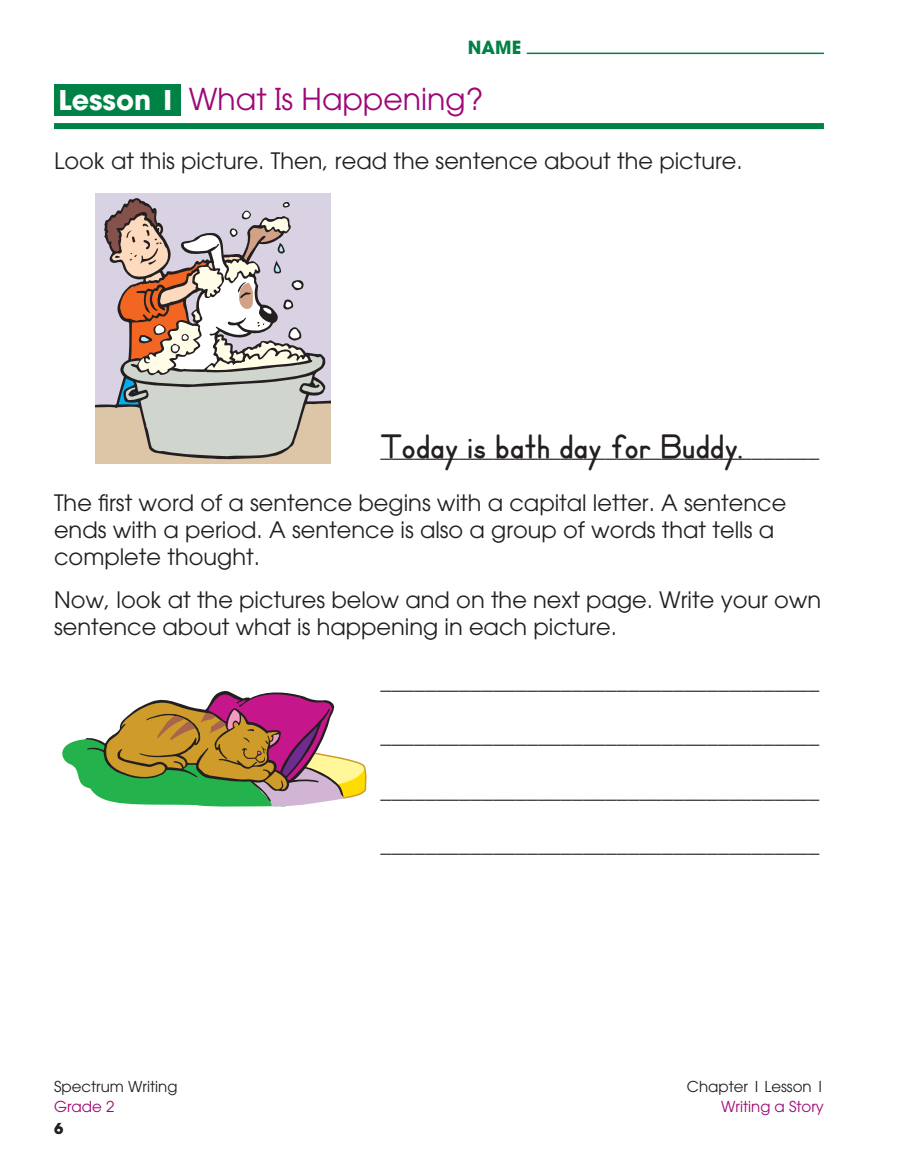
<style>
.page{position:relative;width:905px;height:1175px;background:#fff}
.page>*{position:absolute;margin:0;border:0;box-sizing:border-box;transform-origin:0 0}
.t1{font:700 36px "ZB Manuscript";color:#231f20}
.t2{font:30px "EDU Avant Garde Book";color:#9d0876}
.t3{font:22.5px/27px "EDU Avant Garde Book";color:#231f20}
.t4{font:18px "EDU Avant Garde Bold";color:#008247}
.t5{font:15px "EDU Avant Garde Book";color:#231f20}
.t6{font:15px "EDU Avant Garde Book";color:#9d0876}
.t7{font:15px "EDU Avant Garde Bold";color:#231f20}
.s1{font-family:"EDU Avant Garde Bold";font-size:27px;color:#fff}
</style>
<div class="page">
<div style="left:96px;top:193px;width:235px;height:7px;background:#d9d2e2"></div>
<svg style="left:96px;top:200px;width:235px;height:263px"></svg>
<svg style="left:62px;top:691px;width:305px;height:116px"></svg>
<hr style="left:526px;top:53px;width:297px;height:1px;background:#008247">
<div style="left:54px;top:123px;width:770px;height:6px;background:#008247"></div>
<div style="left:54px;top:84px;width:126px;height:31px;background:#008247"></div>
<p class="t4" style="left:468px;top:36px;width:55px">NAME</p>
<h2 class="t2" style="left:59px;top:81px;width:426px"><span class="s1">Lesson 1</span> What Is Happening?</h2>
<p class="t3" style="left:54px;top:147px;width:685px">Look at this picture. Then, read the sentence about the picture.</p>
<h1 class="t1" style="left:380px;top:433px;width:364px">Today is bath day for Buddy.</h1>
<p class="t3" style="left:380px;top:435px;width:440px">_______________________________________</p>
<p class="t3" style="left:54px;top:489px;width:733px">The first word of a sentence begins with a capital letter. A sentence ends with a period. A sentence is also a group of words that tells a complete thought.</p>
<p class="t3" style="left:54px;top:586px;width:768px">Now, look at the pictures below and on the next page. Write your own sentence about what is happening in each picture.</p>
<p class="t3" style="left:380px;top:667px;width:440px">_______________________________________</p>
<p class="t3" style="left:380px;top:721px;width:440px">_______________________________________</p>
<p class="t3" style="left:380px;top:775px;width:440px">_______________________________________</p>
<p class="t5" style="left:54px;top:1078px;width:125px">Spectrum Writing</p>
<p class="t6" style="left:54px;top:1097px;width:62px">Grade 2</p>
<p class="t7" style="left:54px;top:1119px;width:11px">6</p>
<p class="t3" style="left:380px;top:829px;width:440px">_______________________________________</p>
<p class="t5" style="left:686px;top:1078px;width:139px">Chapter 1 Lesson 1</p>
<p class="t6" style="left:721px;top:1097px;width:104px">Writing a Story</p>
</div>
